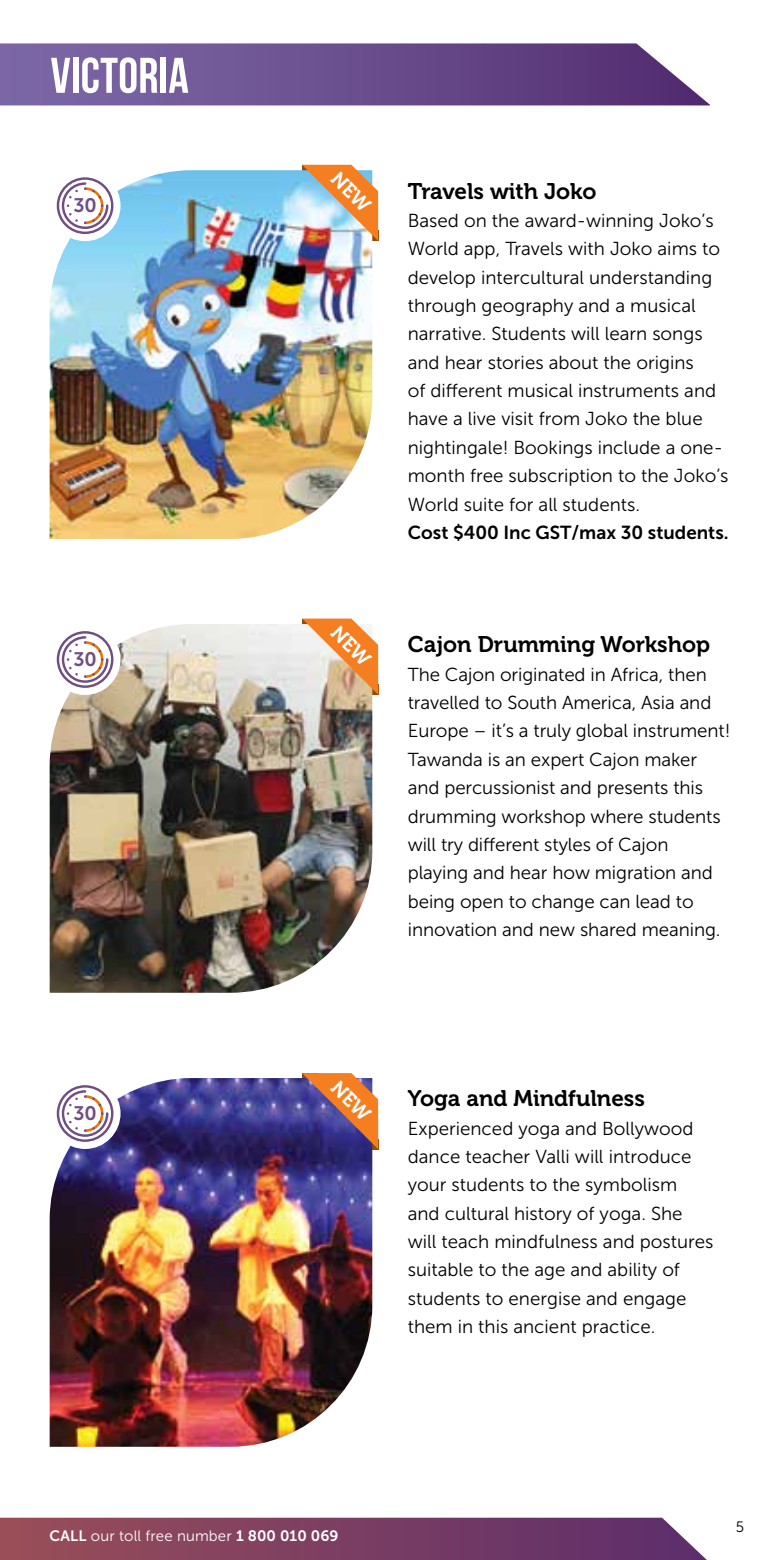
<style>
.page{position:relative;width:780px;height:1560px;background:#fff}
.page>*{position:absolute;margin:0;border:0;box-sizing:border-box;transform-origin:0 0}
.t1{font:700 50px "Bebas Neue";letter-spacing:.005em;color:#fff}
.t2{font:22.5px "Museo 700";color:#000}
.t3{font:19.5px "Museo Sans 700";color:#704d82}
.t4{font:18.75px/28.2px "Museo Sans 300";color:#000}
.t5{font:18.75px "Museo Sans 700";color:#000}
.t6{font:15px "Museo Sans 300";letter-spacing:.01em;color:#fff}
.t7{font:15px "Museo Sans 300";color:#000}
.s1{font-family:"Museo Sans 700"}
</style>
<div class="page">
<svg style="left:0;top:1517px;width:706px;height:42px;background:#814769"></svg>
<svg style="left:0;top:43px;width:710px;height:62px;background:#725894"></svg>
<img style="left:50px;top:170px;width:322px;height:369px">
<div style="left:50px;top:170px;width:70px;height:71px;background:#fff;border-radius:50%"></div>
<svg style="left:57px;top:177px;width:56px;height:57px"></svg>
<img style="left:50px;top:624px;width:322px;height:368px">
<div style="left:50px;top:624px;width:70px;height:71px;background:#fff;border-radius:50%"></div>
<svg style="left:57px;top:631px;width:56px;height:56px"></svg>
<img style="left:50px;top:1078px;width:322px;height:368px">
<div style="left:50px;top:1077px;width:70px;height:71px;background:#fff;border-radius:50%"></div>
<svg style="left:57px;top:1085px;width:56px;height:56px"></svg>
<img style="left:302px;top:165px;width:76px;height:76px">
<svg style="left:302px;top:618px;width:76px;height:76px;background:#ebb07f"></svg>
<svg style="left:302px;top:1073px;width:76px;height:76px;background:#966061"></svg>
<h1 class="t1" style="left:50px;top:48px;width:140px">VICTORIA</h1>
<p class="t3" style="left:73px;top:194px;width:25px">30</p>
<p class="t3" style="left:73px;top:648px;width:25px">30</p>
<p class="t3" style="left:73px;top:1102px;width:25px">30</p>
<p class="t2" style="left:407px;top:178px;width:190px">Travels with Joko</p>
<p class="t4" style="left:407px;top:206px;width:322px">Based on the award-winning Joko’s World app, Travels with Joko aims to develop intercultural understanding through geography and a musical narrative. Students will learn songs and hear stories about the origins<br>of different musical instruments and have a live visit from Joko the blue nightingale! Bookings include a one&shy;month free subscription to the Joko’s World suite for all students.</p>
<p class="t5" style="left:407px;top:522px;width:322px">Cost $400 Inc GST/max 30 students.</p>
<p class="t2" style="left:408px;top:632px;width:304px">Cajon Drumming Workshop</p>
<p class="t4" style="left:408px;top:660px;width:324px">The Cajon originated in Africa, then travelled to South America, Asia and Europe – it’s a truly global instrument!<br>Tawanda is an expert Cajon maker and percussionist and presents this drumming workshop where students will try different styles of Cajon playing and hear how migration and being open to change can lead to innovation and new shared meaning.</p>
<p class="t2" style="left:408px;top:1085px;width:239px">Yoga and Mindfulness</p>
<p class="t4" style="left:408px;top:1113px;width:307px">Experienced yoga and Bollywood dance teacher Valli will introduce your students to the symbolism and cultural history of yoga. She will teach mindfulness and postures suitable to the age and ability of students to energise and engage them in this ancient practice.</p>
<p class="t6" style="left:50px;top:1527px;width:290px"><span class="s1">CALL</span> our toll free number <span class="s1">1 800 010 069</span></p>
<p class="t7" style="left:736px;top:1517px;width:10px">5</p>
</div>
